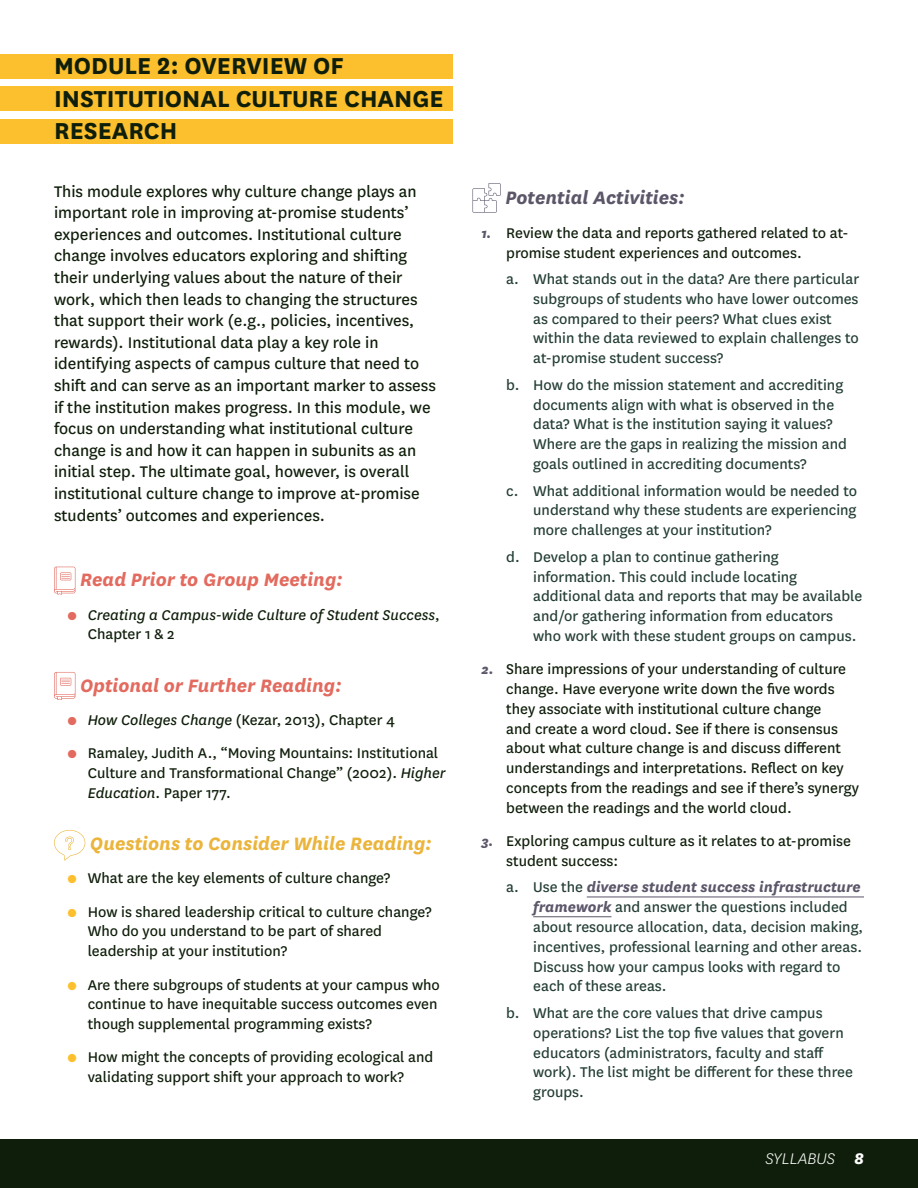
<style>
.page{position:relative;width:918px;height:1188px;background:#fff}
.page>*{position:absolute;margin:0;border:0;box-sizing:border-box;transform-origin:0 0}
.t1{font:700 27px/32.2px "National";color:#0f1e0a}
.t2{font:italic 700 21px "National";color:#e36a5e}
.t3{font:italic 700 21px "National";color:#ebb43b}
.t4{font:italic 700 21px "National";color:#5c5669}
.t5{font:18px/21.6px "National";color:#0f1e0a}
.t6{font:italic 300 18px "National";color:#fff}
.t7{font:16.5px/19.8px "National";color:#243e35}
.t8{font:16.5px/19.8px "National";color:#0f1e0a}
.t9{font:italic 16.5px/19.8px "National";color:#0f1e0a}
.s1{font-style:normal;font-size:13.5px;color:#e36a5e}
.s2{font-style:normal}
.s3{font-size:13.5px;color:#e36a5e}
.s4{font-style:italic}
.s5{font-weight:800;font-style:italic;font-size:13.5px;color:#fcbf2d}
.s6{font-weight:800;font-style:italic;font-size:15px;color:#5c5669}
.s7{font-weight:700;font-style:italic;color:#5c5669}
.s8{font-weight:800}
</style>
<div class="page">
<div style="left:0;top:1139px;width:918px;height:49px;background:#0f1e0a"></div>
<svg style="left:54px;top:567px;width:21px;height:28px"></svg>
<svg style="left:54px;top:672px;width:21px;height:28px"></svg>
<svg style="left:54px;top:830px;width:31px;height:31px"></svg>
<hr style="left:587px;top:897px;width:277px;height:1px;background:#5c5669">
<hr style="left:533px;top:917px;width:78px;height:1px;background:#5c5669">
<svg style="left:473px;top:183px;width:28px;height:30px"></svg>
<div style="left:0;top:54px;width:453px;height:25px;background:#fcbf2d"></div>
<div style="left:0;top:86px;width:453px;height:25px;background:#fcbf2d"></div>
<div style="left:0;top:119px;width:453px;height:24px;background:#fcbf2d"></div>
<h1 class="t1" style="left:54px;top:48px;width:391px">MODULE 2: OVERVIEW OF<br>INSTITUTIONAL CULTURE CHANGE<br>RESEARCH</h1>
<p class="t5" style="left:54px;top:179px;width:383px">This module explores why culture change plays an important role in improving at-promise students’ experiences and outcomes. Institutional culture change involves educators exploring and shifting their underlying values about the nature of their work, which then leads to changing the structures that support their work (e.g., policies, incentives, rewards). Institutional data play a key role in identifying aspects of campus culture that need to shift and can serve as an important marker to assess if the institution makes progress. In this module, we focus on understanding what institutional culture change is and how it can happen in subunits as an initial step. The ultimate goal, however, is overall institutional culture change to improve at-promise students’ outcomes and experiences.</p>
<p class="t2" style="left:80px;top:565px;width:264px">Read Prior to Group Meeting:</p>
<p class="t9" style="left:88px;top:604px;width:354px;text-indent:-20px"><span class="s1">●</span> Creating a Campus-wide Culture of Student Success<span class="s2">,<br>Chapter 1 &amp; 2</span></p>
<p class="t2" style="left:80px;top:671px;width:263px">Optional or Further Reading:</p>
<p class="t8" style="left:68px;top:709px;width:329px"><span class="s3">●</span> <span class="s4">How Colleges Change</span> (Kezar, 2013), Chapter 4</p>
<p class="t8" style="left:88px;top:742px;width:359px;text-indent:-20px"><span class="s3">●</span> Ramaley, Judith A., “Moving Mountains: Institutional<br>Culture and Transformational Change” (2002). <span class="s4">Higher<br>Education</span>. Paper 177.</p>
<p class="t3" style="left:90px;top:829px;width:343px">Questions to Consider While Reading:</p>
<p class="t8" style="left:68px;top:868px;width:324px"><span class="s5">●</span> What are the key elements of culture change?</p>
<p class="t8" style="left:88px;top:901px;width:345px;text-indent:-20px"><span class="s5">●</span> How is shared leadership critical to culture change?<br>Who do you understand to be part of shared leadership at your institution?</p>
<p class="t8" style="left:88px;top:974px;width:354px;text-indent:-20px"><span class="s5">●</span> Are there subgroups of students at your campus who continue to have inequitable success outcomes even though supplemental programming exists?</p>
<p class="t8" style="left:68px;top:1047px;width:367px;text-align:center"><span class="s5">●</span> How might the concepts of providing ecological and validating support shift your approach to work?</p>
<p class="t4" style="left:505px;top:184px;width:181px">Potential Activities:</p>
<p class="t8" style="left:506px;top:222px;width:344px;text-indent:-25px"><span class="s6">1.</span> Review the data and reports gathered related to at&shy;promise student experiences and outcomes.</p>
<p class="t7" style="left:533px;top:268px;width:328px;text-indent:-27px">a. What stands out in the data? Are there particular subgroups of students who have lower outcomes as compared to their peers? What clues exist within the data reviewed to explain challenges to at-promise student success?</p>
<p class="t7" style="left:533px;top:374px;width:315px;text-indent:-27px">b. How do the mission statement and accrediting documents align with what is observed in the data? What is the institution saying it values?<br>Where are the gaps in realizing the mission and goals outlined in accrediting documents?</p>
<p class="t7" style="left:533px;top:480px;width:326px;text-align:justify;text-indent:-27px">c. What additional information would be needed to understand why these students are experiencing more challenges at your institution?</p>
<p class="t7" style="left:533px;top:546px;width:331px;text-indent:-27px">d. Develop a plan to continue gathering information. This could include locating additional data and reports that may be available and/or gathering information from educators who work with these student groups on campus.</p>
<p class="t8" style="left:506px;top:658px;width:354px;text-indent:-25px"><span class="s6">2.</span> Share impressions of your understanding of culture change. Have everyone write down the five words they associate with institutional culture change<br>and create a word cloud. See if there is consensus about what culture change is and discuss different understandings and interpretations. Reflect on key concepts from the readings and see if there’s synergy between the readings and the world cloud.</p>
<p class="t8" style="left:506px;top:830px;width:346px;text-indent:-25px"><span class="s6">3.</span> Exploring campus culture as it relates to at-promise student success:</p>
<p class="t7" style="left:533px;top:877px;width:332px;text-indent:-27px">a. Use the <span class="s7">diverse student success infrastructure framework</span> and answer the questions included about resource allocation, data, decision making, incentives, professional learning and other areas.<br>Discuss how your campus looks with regard to each of these areas.</p>
<p class="t7" style="left:533px;top:1002px;width:321px;text-indent:-27px">b. What are the core values that drive campus operations? List the top five values that govern educators (administrators, faculty and staff work). The list might be different for these three groups.</p>
<p class="t6" style="left:765px;top:1147px;width:100px">SYLLABUS <span class="s8">8</span></p>
</div>
